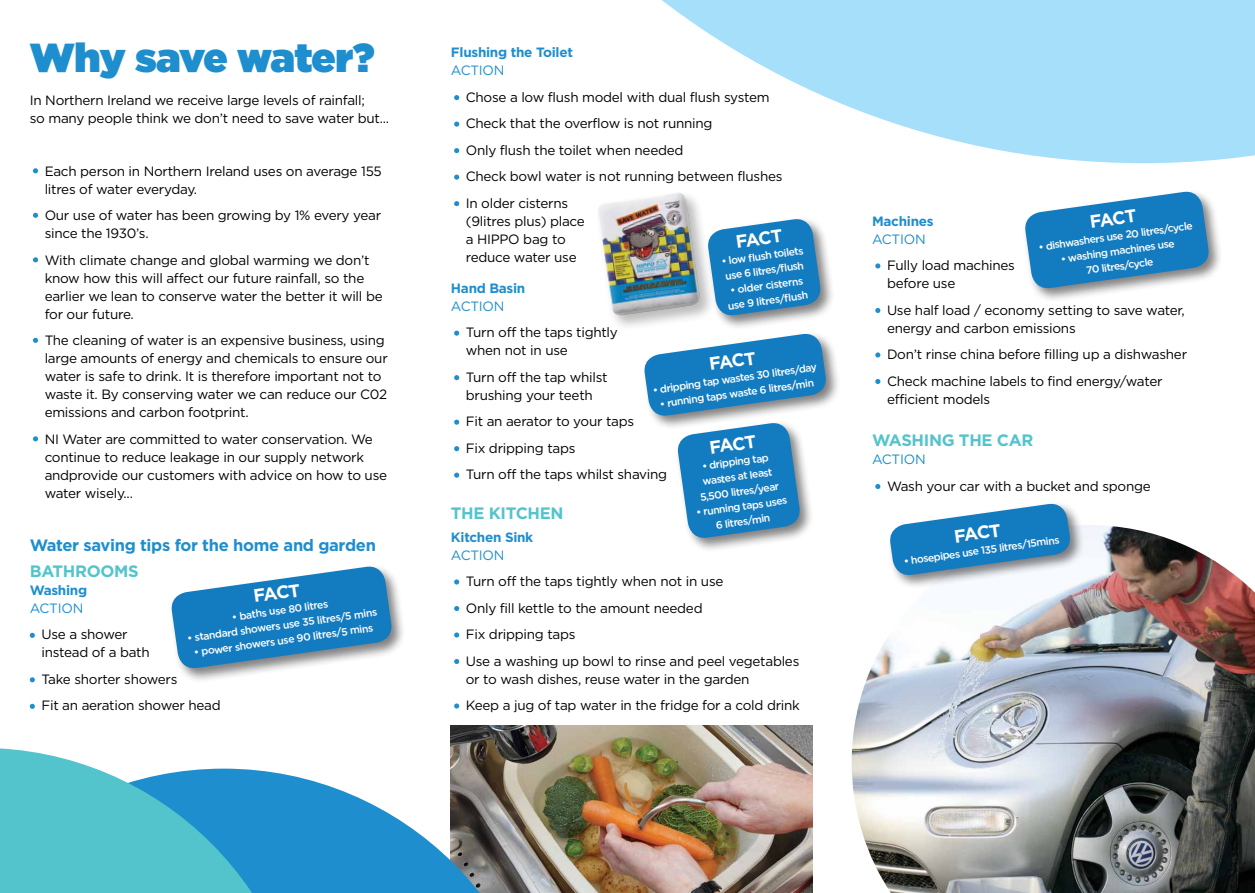
<style>
.page{position:relative;width:1255px;height:893px;background:#fff}
.page>*{position:absolute;margin:0;border:0;box-sizing:border-box;transform-origin:0 0}
.t1{font:40.5px "Gotham Ultra";letter-spacing:-.025em;color:#1e8ece}
.t2{font:700 18px "Gotham";color:#fff}
.t3{font:700 16.5px "Gotham";letter-spacing:-.02em;color:#1e8ece}
.t4{font:700 16.5px "Gotham";letter-spacing:-.02em;color:#53c4cc}
.t5{font:13.5px/18px "Gotham";letter-spacing:-.02em;color:#000}
.t6{font:700 13.5px "Gotham";letter-spacing:-.02em;color:#1e8ece}
.t7{font:13.5px "Gotham";letter-spacing:-.02em;color:#1e8ece}
.t8{font:500 10.5px/15px "Gotham";color:#fff;text-align:center}
</style>
<div class="page">
<img style="left:851px;top:525px;width:403px;height:368px">
<svg style="left:454px;top:95px;width:5px;height:5px"></svg>
<svg style="left:454px;top:122px;width:5px;height:5px"></svg>
<svg style="left:454px;top:148px;width:5px;height:5px"></svg>
<svg style="left:454px;top:175px;width:5px;height:5px"></svg>
<svg style="left:454px;top:201px;width:5px;height:5px"></svg>
<svg style="left:454px;top:331px;width:5px;height:5px"></svg>
<svg style="left:454px;top:375px;width:5px;height:5px"></svg>
<svg style="left:454px;top:420px;width:5px;height:5px"></svg>
<svg style="left:454px;top:446px;width:5px;height:5px"></svg>
<svg style="left:454px;top:473px;width:5px;height:5px"></svg>
<svg style="left:454px;top:579px;width:5px;height:6px"></svg>
<svg style="left:454px;top:606px;width:5px;height:5px"></svg>
<svg style="left:454px;top:632px;width:5px;height:6px"></svg>
<svg style="left:454px;top:659px;width:5px;height:5px"></svg>
<svg style="left:454px;top:703px;width:5px;height:6px"></svg>
<svg style="left:33px;top:168px;width:5px;height:5px"></svg>
<svg style="left:33px;top:213px;width:5px;height:5px"></svg>
<svg style="left:33px;top:257px;width:5px;height:5px"></svg>
<svg style="left:33px;top:338px;width:5px;height:5px"></svg>
<svg style="left:33px;top:436px;width:5px;height:5px"></svg>
<svg style="left:30px;top:633px;width:5px;height:5px"></svg>
<svg style="left:30px;top:677px;width:5px;height:5px"></svg>
<svg style="left:30px;top:704px;width:5px;height:5px"></svg>
<div style="left:169px;top:564px;width:237px;height:119px;background:#000;opacity:.5"></div>
<svg style="left:169px;top:564px;width:224px;height:106px"></svg>
<img style="left:451px;top:725px;width:361px;height:168px">
<svg style="left:875px;top:263px;width:5px;height:5px"></svg>
<svg style="left:875px;top:308px;width:5px;height:5px"></svg>
<svg style="left:875px;top:352px;width:5px;height:5px"></svg>
<svg style="left:875px;top:379px;width:5px;height:5px"></svg>
<svg style="left:875px;top:484px;width:5px;height:5px"></svg>
<div style="left:1022px;top:189px;width:201px;height:114px;background:#000;opacity:.5"></div>
<svg style="left:1023px;top:190px;width:187px;height:100px"></svg>
<div style="left:641px;top:331px;width:200px;height:99px;background:#000;opacity:.5"></div>
<div style="left:675px;top:420px;width:139px;height:133px;background:#000;opacity:.5"></div>
<svg style="left:642px;top:332px;width:185px;height:208px"></svg>
<div style="left:595px;top:190px;width:121px;height:142px;background:#000;opacity:.27"></div>
<div style="left:705px;top:216px;width:130px;height:114px;background:#000;opacity:.5"></div>
<img style="left:595px;top:190px;width:227px;height:127px">
<svg style="left:307px;top:769px;width:214px;height:124px"></svg>
<svg style="left:0;top:748px;width:307px;height:145px;background:#5abbd3"></svg>
<div style="left:887px;top:501px;width:197px;height:89px;background:#000;opacity:.5"></div>
<svg style="left:888px;top:502px;width:184px;height:75px"></svg>
<svg style="left:662px;top:0;width:592px;height:163px;fill:#a5dff9"></svg>
<h1 class="t1" style="left:30px;top:34px;width:346px">Why save water?</h1>
<p class="t5" style="left:30px;top:91px;width:361px">In Northern Ireland we receive large levels of rainfall;<br>so many people think we don’t need to save water but...</p>
<p class="t5" style="left:45px;top:162px;width:339px">Each person in Northern Ireland uses on average 155 litres of water everyday.</p>
<p class="t5" style="left:45px;top:206px;width:338px">Our use of water has been growing by 1% every year since the 1930’s.</p>
<p class="t5" style="left:45px;top:251px;width:339px">With climate change and global warming we don’t know how this will affect our future rainfall, so the earlier we lean to conserve water the better it will be for our future.</p>
<p class="t5" style="left:45px;top:331px;width:344px">The cleaning of water is an expensive business, using large amounts of energy and chemicals to ensure our water is safe to drink. It is therefore important not to waste it. By conserving water we can reduce our C02 emissions and carbon footprint.</p>
<p class="t5" style="left:45px;top:430px;width:344px">NI Water are committed to water conservation. We continue to reduce leakage in our supply network andprovide our customers with advice on how to use water wisely...</p>
<p class="t3" style="left:30px;top:536px;width:347px">Water saving tips for the home and garden</p>
<p class="t4" style="left:30px;top:561px;width:110px">BATHROOMS</p>
<p class="t6" style="left:30px;top:582px;width:59px">Washing</p>
<p class="t7" style="left:30px;top:601px;width:55px">ACTION</p>
<p class="t5" style="left:41px;top:625px;width:110px">Use a shower instead of a bath</p>
<p class="t5" style="left:41px;top:666px;width:181px;line-height:26.5px">Take shorter showers<br>Fit an aeration shower head</p>
<h2 class="t2" style="left:252px;top:585px;width:49px;rotate:-8deg">FACT</h2>
<p class="t8" style="left:231px;top:609px;width:98px;rotate:-8deg">• baths use 80 litres</p>
<p class="t8" style="left:186px;top:631px;width:193px;rotate:-8deg">• standard showers use 35 litres/5 mins</p>
<p class="t8" style="left:193px;top:645px;width:182px;rotate:-8deg">• power showers use 90 litres/5 mins</p>
<p class="t6" style="left:451px;top:44px;width:123px">Flushing the Toilet</p>
<p class="t7" style="left:451px;top:63px;width:55px">ACTION</p>
<p class="t5" style="left:466px;top:83px;width:318px;line-height:26.5px">Chose a low flush model with dual flush system Check that the overflow is not running<br>Only flush the toilet when needed<br>Check bowl water is not running between flushes In older cisterns</p>
<p class="t5" style="left:466px;top:212px;width:120px">(9litres plus) place a HIPPO bag to reduce water use</p>
<p class="t6" style="left:451px;top:280px;width:76px">Hand Basin</p>
<p class="t7" style="left:451px;top:298px;width:55px">ACTION</p>
<p class="t5" style="left:466px;top:323px;width:154px">Turn off the taps tightly when not in use</p>
<p class="t5" style="left:466px;top:368px;width:143px">Turn off the tap whilst brushing your teeth</p>
<p class="t5" style="left:466px;top:408px;width:203px;line-height:26.5px">Fit an aerator to your taps<br>Fix dripping taps<br>Turn off the taps whilst shaving</p>
<p class="t4" style="left:451px;top:504px;width:114px">THE KITCHEN</p>
<p class="t6" style="left:451px;top:529px;width:84px">Kitchen Sink</p>
<p class="t7" style="left:451px;top:547px;width:55px">ACTION</p>
<p class="t5" style="left:466px;top:568px;width:335px;line-height:26.5px">Turn off the taps tightly when not in use<br>Only fill kettle to the amount needed<br>Fix dripping taps<br>Use a washing up bowl to rinse and peel vegetables</p>
<p class="t5" style="left:466px;top:665px;width:335px;line-height:26.5px">or to wash dishes, reuse water in the garden<br>Keep a jug of tap water in the fridge for a cold drink</p>
<h2 class="t2" style="left:734px;top:231px;width:49px;rotate:-8deg">FACT</h2>
<p class="t8" style="left:720px;top:254px;width:84px;text-align:left;rotate:-8deg">• low fl ush toilets use 6 litres/fl ush</p>
<p class="t8" style="left:724px;top:284px;width:83px;rotate:-8deg">• older cisterns use 9 litres/fl ush</p>
<h2 class="t2" style="left:707px;top:353px;width:49px;rotate:-8deg">FACT</h2>
<p class="t8" style="left:651px;top:382px;width:167px;rotate:-8deg">• dripping tap wastes 30 litres/day</p>
<p class="t8" style="left:659px;top:396px;width:157px;rotate:-8deg">• running taps waste 6 litres/min</p>
<h2 class="t2" style="left:708px;top:437px;width:49px;rotate:-8deg">FACT</h2>
<p class="t8" style="left:695px;top:460px;width:81px;rotate:-8deg">• dripping tap wastes at least<br>5,500 litres/year</p>
<p class="t8" style="left:695px;top:505px;width:93px;rotate:-8deg">• running taps uses<br>6 litres/min</p>
<h2 class="t2" style="left:1088px;top:211px;width:49px;rotate:-8deg">FACT</h2>
<p class="t6" style="left:872px;top:213px;width:63px">Machines</p>
<p class="t7" style="left:872px;top:231px;width:55px">ACTION</p>
<p class="t5" style="left:887px;top:256px;width:129px">Fully load machines before use</p>
<p class="t5" style="left:887px;top:300px;width:299px">Use half load / economy setting to save water, energy and carbon emissions</p>
<p class="t5" style="left:887px;top:341px;width:301px;line-height:26.5px">Don’t rinse china before filling up a dishwasher<br>Check machine labels to find energy/water</p>
<p class="t5" style="left:887px;top:389px;width:105px">efficient models</p>
<p class="t4" style="left:872px;top:431px;width:163px">WASHING THE CAR</p>
<p class="t7" style="left:872px;top:452px;width:55px">ACTION</p>
<p class="t5" style="left:887px;top:476px;width:265px">Wash your car with a bucket and sponge</p>
<p class="t8" style="left:1037px;top:239px;width:157px;rotate:-8deg">• dishwashers use 20 litres/cycle</p>
<p class="t8" style="left:1059px;top:251px;width:116px;rotate:-8deg">• washing machines use<br>70 litres/cycle</p>
<h2 class="t2" style="left:952px;top:525px;width:49px;rotate:-8deg">FACT</h2>
<p class="t8" style="left:902px;top:554px;width:159px;rotate:-8deg">• hosepipes use 135 litres/15mins</p>
</div>
